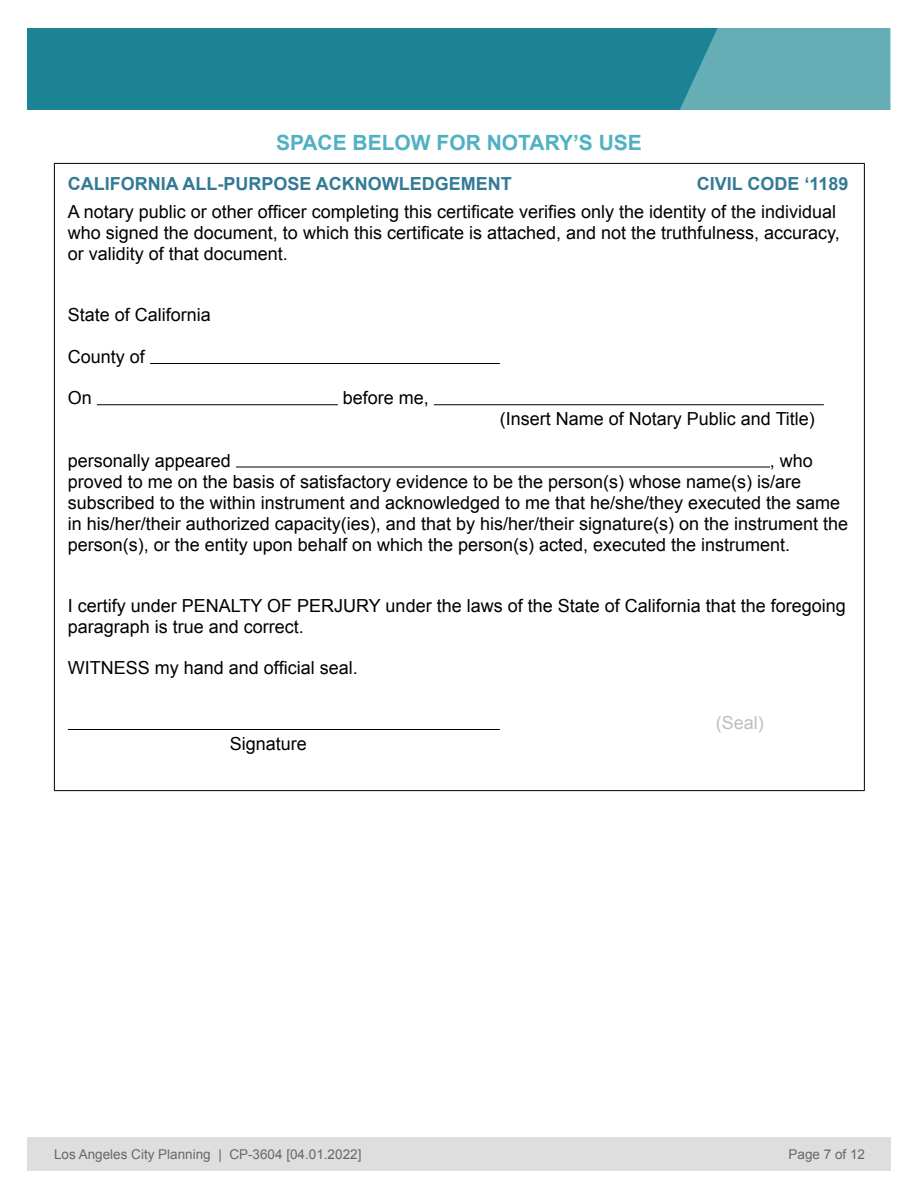
<style>
.page{position:relative;width:918px;height:1188px;background:#fff}
.page>*{position:absolute;margin:0;border:0;box-sizing:border-box;transform-origin:0 0}
.t1{font:700 21px "Arial";color:#4fb1c2}
.t2{font:18px/21px "Arial";color:#000}
.t3{font:700 18px "Arial";color:#337a95}
.t4{font:18px "Arial";color:#bdbebf}
.t5{font:13.5px "Arial";color:#6b6768}
</style>
<div class="page">
<div style="left:27px;top:1137px;width:864px;height:33px;background:#dededf"></div>
<img style="left:27px;top:28px;width:864px;height:81px">
<hr style="left:54px;top:163px;width:811px;height:1px;background:#000">
<hr style="left:54px;top:164px;width:1px;height:626px;background:#000">
<hr style="left:864px;top:164px;width:1px;height:626px;background:#000">
<hr style="left:54px;top:790px;width:811px;height:1px;background:#000">
<hr style="left:150px;top:363px;width:350px;height:1px;background:#000">
<hr style="left:97px;top:404px;width:241px;height:1px;background:#000">
<hr style="left:434px;top:404px;width:390px;height:1px;background:#000">
<hr style="left:236px;top:467px;width:534px;height:1px;background:#000">
<hr style="left:68px;top:729px;width:432px;height:1px;background:#000">
<p class="t1" style="left:276px;top:129px;width:367px">SPACE BELOW FOR NOTARY’S USE</p>
<p class="t3" style="left:68px;top:172px;width:445px">CALIFORNIA ALL-PURPOSE ACKNOWLEDGEMENT</p>
<p class="t3" style="left:697px;top:172px;width:153px">CIVIL CODE ‘1189</p>
<p class="t2" style="left:68px;top:201px;width:774px">A notary public or other officer completing this certificate verifies only the identity of the individual who signed the document, to which this certificate is attached, and not the truthfulness, accuracy, or validity of that document.</p>
<p class="t2" style="left:68px;top:305px;width:145px">State of California</p>
<p class="t2" style="left:68px;top:347px;width:79px">County of</p>
<p class="t2" style="left:68px;top:388px;width:26px">On</p>
<p class="t2" style="left:343px;top:388px;width:88px">before me,</p>
<p class="t2" style="left:500px;top:409px;width:317px">(Insert Name of Notary Public and Title)</p>
<p class="t2" style="left:68px;top:450px;width:782px;text-indent:702px">, who proved to me on the basis of satisfactory evidence to be the person(s) whose name(s) is/are subscribed to the within instrument and acknowledged to me that he/she/they executed the same in his/her/their authorized capacity(ies), and that by his/her/their signature(s) on the instrument the person(s), or the entity upon behalf on which the person(s) acted, executed the instrument.</p>
<p class="t2" style="left:68px;top:450px;width:165px">personally appeared</p>
<p class="t2" style="left:68px;top:596px;width:780px">I certify under PENALTY OF PERJURY under the laws of the State of California that the foregoing paragraph is true and correct.</p>
<p class="t2" style="left:68px;top:658px;width:292px">WITNESS my hand and official seal.</p>
<p class="t4" style="left:716px;top:711px;width:50px">(Seal)</p>
<p class="t2" style="left:230px;top:734px;width:79px">Signature</p>
<p class="t5" style="left:54px;top:1145px;width:309px">Los Angeles City Planning | CP-3604 [04.01.2022]</p>
<p class="t5" style="left:789px;top:1145px;width:78px">Page 7 of 12</p>
</div>
